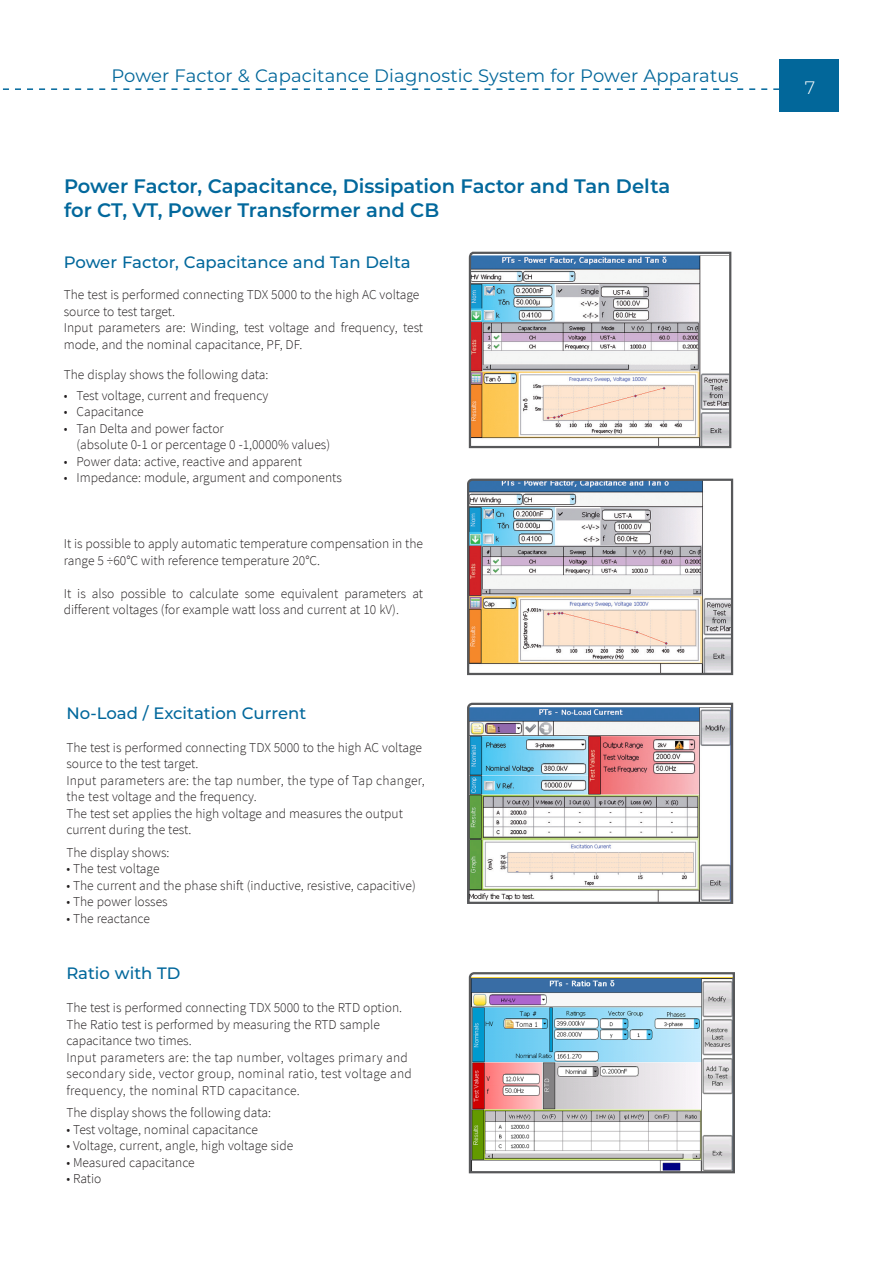
<style>
.page{position:relative;width:893px;height:1263px;background:#fff}
.page>*{position:absolute;margin:0;border:0;box-sizing:border-box;transform-origin:0 0}
.t1{font:600 19.5px "Montserrat";color:#02689c}
.t2{font:18px "Montserrat";letter-spacing:.01em;color:#02679a}
.t3{font:300 18px "Montserrat";color:#fff}
.Normale{font:500 16.5px "Montserrat";color:#02689c}
.Normale-2{font:300 13.5px/16.5px "Source Sans Pro";color:#231f20}
.Normale-3{font:300 13.5px/16.5px "Source Sans Pro";letter-spacing:.02em;color:#231f20}
</style>
<div class="page">
<div style="left:779px;top:59px;width:60px;height:52px;background:#02679a"></div>
<svg style="left:2px;top:88px;width:777px;height:2px"></svg>
<svg style="left:467px;top:478px;width:267px;height:198px"></svg>
<svg style="left:467px;top:702px;width:267px;height:202px"></svg>
<svg style="left:468px;top:251px;width:264px;height:198px"></svg>
<svg style="left:468px;top:972px;width:267px;height:202px"></svg>
<h2 class="t2" style="left:111px;top:64px;width:629px">Power Factor &amp; Capacitance Diagnostic System for Power Apparatus</h2>
<p class="t1" style="left:64px;top:172px;width:608px">Power Factor, Capacitance, Dissipation Factor and Tan Delta</p>
<p class="t1" style="left:64px;top:196px;width:377px">for CT, VT, Power Transformer and CB</p>
<p class="Normale" style="left:64px;top:250px;width:348px">Power Factor, Capacitance and Tan Delta</p>
<p class="Normale-2" style="left:64px;top:286px;width:357px">The test is performed connecting TDX 5000 to the high AC voltage source to test target.</p>
<p class="Normale-2" style="left:64px;top:319px;width:361px">Input parameters are: Winding, test voltage and frequency, test mode, and the nominal capacitance, PF, DF.</p>
<p class="Normale-2" style="left:64px;top:366px;width:206px">The display shows the following data:</p>
<p class="Normale-2" style="left:64px;top:387px;width:206px">• Test voltage, current and frequency</p>
<p class="Normale-2" style="left:64px;top:403px;width:82px">• Capacitance</p>
<p class="Normale-2" style="left:64px;top:420px;width:162px">• Tan Delta and power factor</p>
<p class="Normale-2" style="left:77px;top:436px;width:255px">(absolute 0-1 or percentage 0 -1,0000% values)</p>
<p class="Normale-2" style="left:64px;top:453px;width:240px">• Power data: active, reactive and apparent</p>
<p class="Normale-2" style="left:64px;top:469px;width:280px">• Impedance: module, argument and components</p>
<p class="Normale-2" style="left:64px;top:535px;width:361px">It is possible to apply automatic temperature compensation in the range 5 ÷60°C with reference temperature 20°C.</p>
<p class="Normale-2" style="left:64px;top:585px;width:361px">It is also possible to calculate some equivalent parameters at different voltages (for example watt loss and current at 10 kV).</p>
<p class="Normale" style="left:66px;top:701px;width:241px">No-Load / Excitation Current</p>
<p class="Normale-2" style="left:66px;top:739px;width:357px">The test is performed connecting TDX 5000 to the high AC voltage source to the test target.</p>
<p class="Normale-3" style="left:66px;top:772px;width:360px">Input parameters are: the tap number, the type of Tap changer, the test voltage and the frequency.</p>
<p class="Normale-2" style="left:66px;top:805px;width:338px">The test set applies the high voltage and measures the output current during the test.</p>
<p class="Normale-2" style="left:66px;top:844px;width:105px">The display shows:</p>
<p class="Normale-2" style="left:66px;top:860px;width:95px">• The test voltage</p>
<p class="Normale-2" style="left:66px;top:877px;width:351px">• The current and the phase shift (inductive, resistive, capacitive)</p>
<p class="Normale-2" style="left:66px;top:893px;width:103px">• The power losses</p>
<p class="Normale-2" style="left:66px;top:910px;width:85px">• The reactance</p>
<p class="Normale" style="left:66px;top:962px;width:116px">Ratio with TD</p>
<p class="Normale-2" style="left:66px;top:999px;width:337px">The test is performed connecting TDX 5000 to the RTD option.</p>
<p class="Normale-2" style="left:66px;top:1016px;width:315px">The Ratio test is performed by measuring the RTD sample capacitance two times.</p>
<p class="Normale-3" style="left:66px;top:1049px;width:347px">Input parameters are: the tap number, voltages primary and secondary side, vector group, nominal ratio, test voltage and frequency, the nominal RTD capacitance.</p>
<p class="Normale-2" style="left:66px;top:1104px;width:206px">The display shows the following data:</p>
<p class="Normale-2" style="left:66px;top:1121px;width:193px">• Test voltage, nominal capacitance</p>
<p class="Normale-2" style="left:66px;top:1137px;width:228px">• Voltage, current, angle, high voltage side</p>
<p class="Normale-2" style="left:66px;top:1154px;width:130px">• Measured capacitance</p>
<p class="Normale-2" style="left:66px;top:1170px;width:37px">• Ratio</p>
<h2 class="t3" style="left:805px;top:75px;width:12px">7</h2>
</div>
